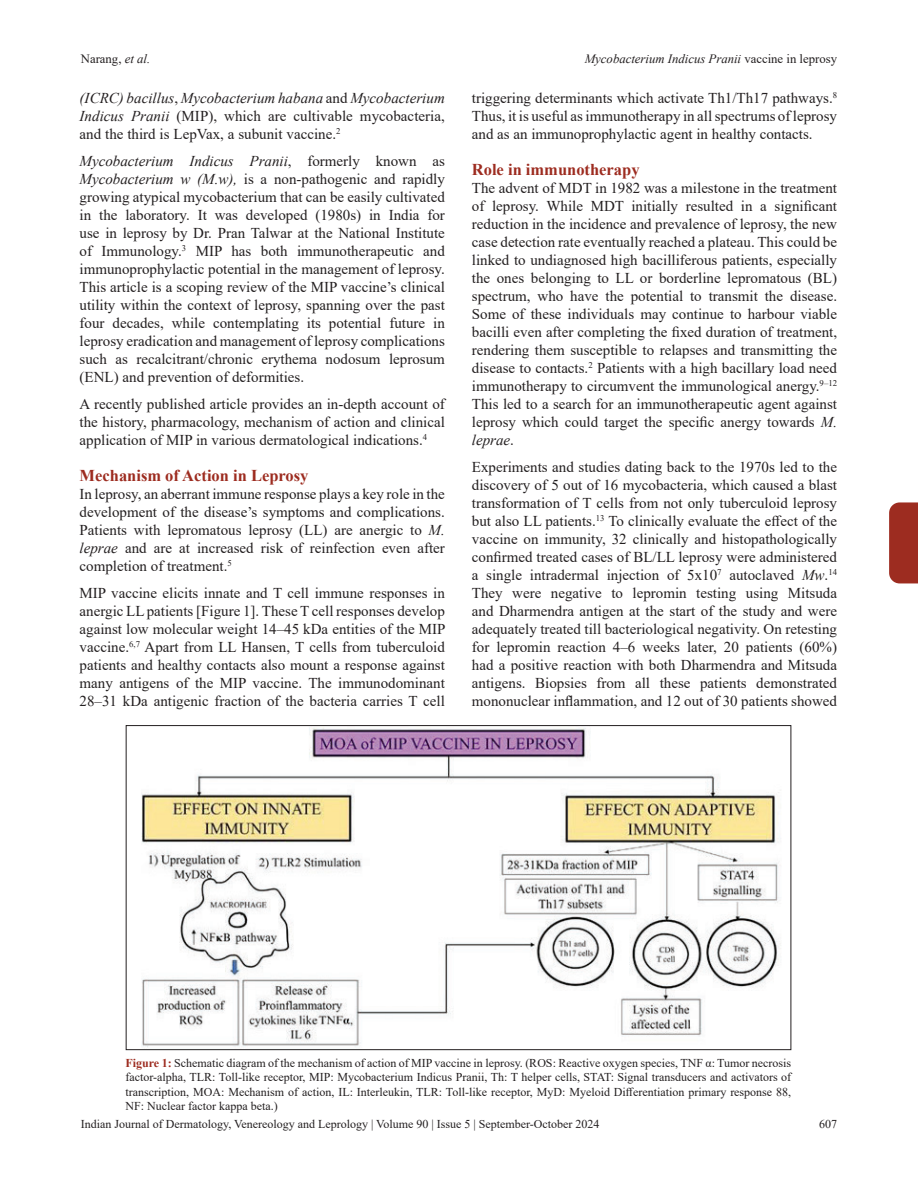
<style>
.page{position:relative;width:918px;height:1188px;background:#fff}
.page>*{position:absolute;margin:0;border:0;box-sizing:border-box;transform-origin:0 0}
.Head-A{font:700 16.5px "Times New Roman";color:#9d2c20}
.para{font:15px/18px "Times New Roman";color:#231f20;text-align:justify}
.para_first{font:15px/18px "Times New Roman";color:#231f20;text-align:justify}
.para_last{font:15px/18px "Times New Roman";color:#231f20;text-align:justify}
.t1{font:italic 12.75px "Times New Roman";color:#231f20}
.t2{font:12.75px "Times New Roman";color:#231f20}
.float_figure_figure{font:12px/14.4px "Times New Roman";color:#231f20;text-align:justify}
.s1{font-style:italic}
.s2{font-style:normal}
.s3{font-weight:700;color:#9d2c20}
</style>
<div class="page">
<div style="left:889px;top:502px;width:29px;height:81px;background:#9d2c20"></div>
<img style="left:141px;top:727px;width:640px;height:320px">
<p class="t2" style="left:81px;top:50px;width:71px">Narang, <span class="s1">et al.</span></p>
<p class="t1" style="left:585px;top:50px;width:254px">Mycobacterium Indicus Pranii <span class="s2">vaccine in leprosy</span></p>
<p class="para" style="left:80px;top:88px;width:367px"><span class="s1">(ICRC) bacillus</span>, <span class="s1">Mycobacterium habana</span> and <span class="s1">Mycobacterium Indicus Pranii</span> (MIP), which are cultivable mycobacteria, and the third is LepVax, a subunit vaccine.<sup>2</sup></p>
<p class="para" style="left:80px;top:151px;width:367px"><span class="s1">Mycobacterium Indicus Pranii</span>, formerly known as <span class="s1">Mycobacterium w (M.w),</span> is a non-pathogenic and rapidly growing atypical mycobacterium that can be easily cultivated in the laboratory. It was developed (1980s) in India for use in leprosy by Dr. Pran Talwar at the National Institute of Immunology.<sup>3</sup> MIP has both immunotherapeutic and immunoprophylactic potential in the management of leprosy.<br>This article is a scoping review of the MIP vaccine’s clinical utility within the context of leprosy, spanning over the past four decades, while contemplating its potential future in leprosy eradication and management of leprosy complications such as recalcitrant/chronic erythema nodosum leprosum (ENL) and prevention of deformities.</p>
<p class="para_last" style="left:80px;top:394px;width:367px">A recently published article provides an in-depth account of the history, pharmacology, mechanism of action and clinical application of MIP in various dermatological indications.<sup>4</sup></p>
<p class="Head-A" style="left:80px;top:464px;width:230px">Mechanism of Action in Leprosy</p>
<p class="para_first" style="left:80px;top:484px;width:367px">In leprosy, an aberrant immune response plays a key role in the development of the disease’s symptoms and complications.<br>Patients with lepromatous leprosy (LL) are anergic to <span class="s1">M. leprae</span> and are at increased risk of reinfection even after completion of treatment.<sup>5</sup></p>
<p class="para_last" style="left:80px;top:583px;width:367px">MIP vaccine elicits innate and T cell immune responses in anergic LL patients [Figure 1]. These T cell responses develop against low molecular weight 14–45 kDa entities of the MIP vaccine.<sup>6,7</sup> Apart from LL Hansen, T cells from tuberculoid patients and healthy contacts also mount a response against many antigens of the MIP vaccine. The immunodominant 28–31 kDa antigenic fraction of the bacteria carries T cell</p>
<p class="para_last" style="left:472px;top:88px;width:367px">triggering determinants which activate Th1/Th17 pathways.<sup>8<br></sup>Thus, it is useful as immunotherapy in all spectrums of leprosy and as an immunoprophylactic agent in healthy contacts.</p>
<p class="Head-A" style="left:472px;top:158px;width:169px">Role in immunotherapy</p>
<p class="para_first" style="left:472px;top:178px;width:367px">The advent of MDT in 1982 was a milestone in the treatment of leprosy. While MDT initially resulted in a significant reduction in the incidence and prevalence of leprosy, the new case detection rate eventually reached a plateau. This could be linked to undiagnosed high bacilliferous patients, especially the ones belonging to LL or borderline lepromatous (BL) spectrum, who have the potential to transmit the disease.<br>Some of these individuals may continue to harbour viable bacilli even after completing the fixed duration of treatment, rendering them susceptible to relapses and transmitting the disease to contacts.<sup>2</sup> Patients with a high bacillary load need immunotherapy to circumvent the immunological anergy.<sup>9–12<br></sup>This led to a search for an immunotherapeutic agent against leprosy which could target the specific anergy towards <span class="s1">M. leprae</span>.</p>
<p class="para" style="left:472px;top:457px;width:367px">Experiments and studies dating back to the 1970s led to the discovery of 5 out of 16 mycobacteria, which caused a blast transformation of T cells from not only tuberculoid leprosy but also LL patients.<sup>13</sup> To clinically evaluate the effect of the vaccine on immunity, 32 clinically and histopathologically confirmed treated cases of BL/LL leprosy were administered a single intradermal injection of 5x10<sup>7</sup> autoclaved <span class="s1">Mw</span>.<sup>14<br></sup>They were negative to lepromin testing using Mitsuda and Dharmendra antigen at the start of the study and were adequately treated till bacteriological negativity. On retesting for lepromin reaction 4–6 weeks later, 20 patients (60%) had a positive reaction with both Dharmendra and Mitsuda antigens. Biopsies from all these patients demonstrated mononuclear inflammation, and 12 out of 30 patients showed</p>
<p class="float_figure_figure" style="left:126px;top:1055px;width:667px"><span class="s3">Figure 1:</span> Schematic diagram of the mechanism of action of MIP vaccine in leprosy. (ROS: Reactive oxygen species, TNF α: Tumor necrosis factor-alpha, TLR: Toll-like receptor, MIP: Mycobacterium Indicus Pranii, Th: T helper cells, STAT: Signal transducers and activators of transcription, MOA: Mechanism of action, IL: Interleukin, TLR: Toll-like receptor, MyD: Myeloid Differentiation primary response 88, NF: Nuclear factor kappa beta.)</p>
<p class="float_figure_figure" style="left:81px;top:1117px;width:520px">Indian Journal of Dermatology, Venereology and Leprology | Volume 90 | Issue 5 | September-October 2024</p>
<p class="float_figure_figure" style="left:819px;top:1117px;width:19px">607</p>
</div>
